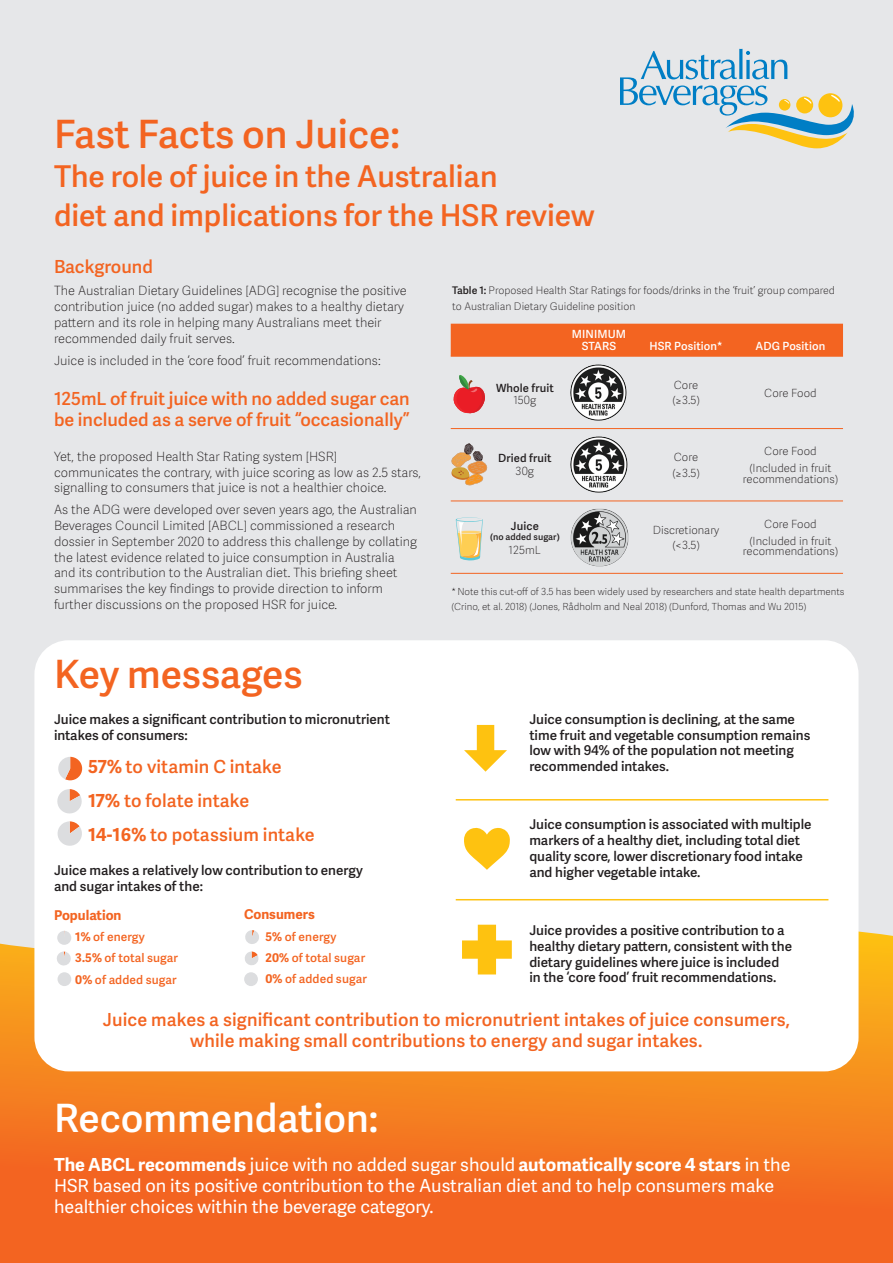
<style>
.page{position:relative;width:893px;height:1263px;background:#e6e7e9}
.page>*{position:absolute;margin:0;border:0;box-sizing:border-box;transform-origin:0 0}
.t1{font:600 39px "Adelle Sans";letter-spacing:-.005em;color:#f36421}
.t2{font:600 39px "Adelle Sans";color:#fff}
.t3{font:600 30px/39px "Adelle Sans";color:#f36421}
.t4{font:600 18px/21px "Adelle Sans";letter-spacing:.005em;color:#f36421}
.t5{font:18px/21px "Adelle Sans";color:#fff}
.t6{font:600 13.5px/15.8px "Adelle Sans";color:#231f20}
.t7{font:700 13.5px "Adelle Sans";color:#f36421}
.t8{font:100 12.75px/15.8px "Adelle Sans";color:#231f20}
.t9{font:600 12px "Adelle Sans";letter-spacing:.01em;color:#f36421}
.t10{font:100 11.25px/15.8px "Adelle Sans";color:#231f20;text-align:center}
.t11{font:600 11.25px/12px "Adelle Sans";letter-spacing:.01em;color:#fff;text-align:center}
.t12{font:600 11.25px/12px "Adelle Sans";letter-spacing:.01em;color:#231f20;text-align:center}
.t13{font:100 10.5px/15.8px "Adelle Sans";color:#231f20}
.t14{font:100 9.75px/15.8px "Adelle Sans";color:#231f20}
.t15{font:600 9px "Adelle Sans";letter-spacing:.01em;color:#231f20}
.s1{font-weight:700}
.s2{font-weight:600}
.s3{font-weight:100}
</style>
<div class="page">
<svg style="left:0;top:925px;width:893px;height:338px;background:#f37421"></svg>
<svg style="left:620px;top:49px;width:234px;height:99px"></svg>
<div style="left:34px;top:640px;width:824px;height:431px;background:#fff;border-radius:34px"></div>
<div style="left:451px;top:324px;width:392px;height:32px;background:#f36421"></div>
<hr style="left:451px;top:356px;width:113px;height:1px;background:#f36421">
<hr style="left:564px;top:356px;width:70px;height:1px;background:#f36421">
<hr style="left:634px;top:356px;width:104px;height:1px;background:#f36421">
<hr style="left:738px;top:356px;width:105px;height:1px;background:#f36421">
<hr style="left:451px;top:428px;width:113px;height:1px;background:#f36421">
<hr style="left:564px;top:428px;width:70px;height:1px;background:#f36421">
<hr style="left:634px;top:428px;width:104px;height:1px;background:#f36421">
<hr style="left:738px;top:428px;width:105px;height:1px;background:#f36421">
<hr style="left:451px;top:501px;width:113px;height:1px;background:#f36421">
<hr style="left:564px;top:501px;width:70px;height:1px;background:#f36421">
<hr style="left:634px;top:501px;width:104px;height:1px;background:#f36421">
<hr style="left:738px;top:501px;width:105px;height:1px;background:#f36421">
<hr style="left:451px;top:573px;width:113px;height:1px;background:#f36421">
<hr style="left:564px;top:573px;width:70px;height:1px;background:#f36421">
<hr style="left:634px;top:573px;width:104px;height:1px;background:#f36421">
<hr style="left:738px;top:573px;width:105px;height:1px;background:#f36421">
<img style="left:570px;top:364px;width:57px;height:57px">
<hr style="left:456px;top:799px;width:372px;height:1px;background:#fec210">
<hr style="left:456px;top:899px;width:372px;height:1px;background:#fec210">
<svg style="left:464px;top:827px;width:46px;height:43px"></svg>
<svg style="left:453px;top:375px;width:32px;height:39px"></svg>
<svg style="left:451px;top:443px;width:37px;height:42px"></svg>
<img style="left:570px;top:436px;width:58px;height:57px">
<svg style="left:455px;top:517px;width:28px;height:43px"></svg>
<img style="left:571px;top:509px;width:57px;height:57px">
<svg style="left:464px;top:725px;width:43px;height:47px"></svg>
<svg style="left:245px;top:930px;width:14px;height:14px"></svg>
<svg style="left:245px;top:951px;width:14px;height:14px"></svg>
<div style="left:244px;top:972px;width:14px;height:14px;background:#dcdddf;border-radius:50%"></div>
<div style="left:58px;top:972px;width:13px;height:14px;background:#dcdddf;border-radius:50%"></div>
<div style="left:57px;top:931px;width:15px;height:14px;background:#dcdddf;border-radius:7px"></div>
<svg style="left:57px;top:951px;width:14px;height:15px"></svg>
<svg style="left:58px;top:757px;width:24px;height:23px"></svg>
<svg style="left:57px;top:789px;width:25px;height:25px"></svg>
<svg style="left:57px;top:821px;width:25px;height:25px"></svg>
<svg style="left:462px;top:925px;width:50px;height:49px"></svg>
<p class="t1" style="left:54px;top:106px;width:347px">Fast Facts on Juice:</p>
<p class="t3" style="left:54px;top:155px;width:542px">The role of juice in the Australian<br>diet and implications for the HSR review</p>
<p class="t4" style="left:54px;top:255px;width:100px">Background</p>
<p class="t8" style="left:54px;top:282px;width:354px">The Australian Dietary Guidelines [ADG] recognise the positive contribution juice (no added sugar) makes to a healthy dietary pattern and its role in helping many Australians meet their recommended daily fruit serves.</p>
<p class="t8" style="left:54px;top:352px;width:328px">Juice is included in the ‘core food’ fruit recommendations:</p>
<p class="t4" style="left:54px;top:387px;width:357px">125mL of fruit juice with no added sugar can be included as a serve of fruit “occasionally”</p>
<p class="t8" style="left:54px;top:448px;width:369px">Yet, the proposed Health Star Rating system [HSR] communicates the contrary, with juice scoring as low as 2.5 stars, signalling to consumers that juice is not a healthier choice.</p>
<p class="t8" style="left:54px;top:502px;width:365px">As the ADG were developed over seven years ago, the Australian Beverages Council Limited [ABCL] commissioned a research dossier in September 2020 to address this challenge by collating the latest evidence related to juice consumption in Australia and its contribution to the Australian diet. This briefing sheet summarises the key findings to provide direction to inform further discussions on the proposed HSR for juice.</p>
<p class="t1" style="left:54px;top:646px;width:250px">Key messages</p>
<p class="t6" style="left:54px;top:711px;width:337px">Juice makes a significant contribution to micronutrient intakes of consumers:</p>
<p class="t4" style="left:88px;top:756px;width:195px"><span class="s1">57%</span> to vitamin C intake</p>
<p class="t4" style="left:88px;top:789px;width:163px"><span class="s1">17%</span> to folate intake</p>
<p class="t4" style="left:88px;top:823px;width:228px"><span class="s1">14-16%</span> to potassium intake</p>
<p class="t6" style="left:54px;top:862px;width:310px">Juice makes a relatively low contribution to energy and sugar intakes of the:</p>
<p class="t7" style="left:54px;top:905px;width:69px">Population</p>
<p class="t9" style="left:75px;top:928px;width:71px"><span class="s1">1%</span> of energy</p>
<p class="t9" style="left:75px;top:949px;width:104px"><span class="s1">3.5%</span> of total sugar</p>
<p class="t9" style="left:75px;top:971px;width:103px"><span class="s1">0%</span> of added sugar</p>
<p class="t7" style="left:244px;top:905px;width:72px">Consumers</p>
<p class="t9" style="left:265px;top:928px;width:73px"><span class="s1">5%</span> of energy</p>
<p class="t9" style="left:265px;top:949px;width:101px"><span class="s1">20%</span> of total sugar</p>
<p class="t9" style="left:265px;top:970px;width:103px"><span class="s1">0%</span> of added sugar</p>
<p class="t13" style="left:452px;top:282px;width:384px"><span class="s2">Table 1:</span> Proposed Health Star Ratings for foods/drinks in the ‘fruit’ group compared to Australian Dietary Guideline position</p>
<p class="t12" style="left:496px;top:382px;width:59px">Whole fruit<br><span class="s3">150g</span></p>
<p class="t11" style="left:572px;top:328px;width:56px">MINIMUM<br>STARS</p>
<p class="t11" style="left:649px;top:340px;width:75px">HSR Position*</p>
<p class="t11" style="left:756px;top:340px;width:71px">ADG Position</p>
<p class="t10" style="left:672px;top:376px;width:29px;text-align:left">Core (≥3.5)</p>
<p class="t10" style="left:764px;top:384px;width:54px">Core Food</p>
<p class="t12" style="left:498px;top:450px;width:55px;line-height:13.5px">Dried fruit<br><span class="s3">30g</span></p>
<p class="t12" style="left:511px;top:519px;width:29px">Juice</p>
<p class="t15" style="left:490px;top:530px;width:71px">(no added sugar)</p>
<p class="t10" style="left:509px;top:541px;width:34px">125mL</p>
<p class="t10" style="left:672px;top:449px;width:29px;text-align:left">Core (≥3.5)</p>
<p class="t10" style="left:653px;top:521px;width:68px">Discretionary (&lt;3.5)</p>
<p class="t10" style="left:764px;top:443px;width:54px">Core Food</p>
<p class="t10" style="left:743px;top:463px;width:97px;line-height:10.5px">(Included in fruit recommendations)</p>
<p class="t10" style="left:764px;top:515px;width:54px">Core Food</p>
<p class="t10" style="left:743px;top:535px;width:97px;line-height:10.5px">(Included in fruit recommendations)</p>
<p class="t14" style="left:451px;top:583px;width:395px">*Note this cut-off of 3.5 has been widely used by researchers and state health departments (Crino, et al. 2018) (Jones, Rådholm and Neal 2018) (Dunford, Thomas and Wu 2015)</p>
<p class="t6" style="left:529px;top:711px;width:283px">Juice consumption is declining, at the same time fruit and vegetable consumption remains low with 94% of the population not meeting recommended intakes.</p>
<p class="t6" style="left:529px;top:816px;width:284px">Juice consumption is associated with multiple markers of a healthy diet, including total diet quality score, lower discretionary food intake and higher vegetable intake.</p>
<p class="t6" style="left:529px;top:922px;width:264px">Juice provides a positive contribution to a healthy dietary pattern, consistent with the dietary guidelines where juice is included in the ‘core food’ fruit recommendations.</p>
<p class="t4" style="left:103px;top:1008px;width:689px;text-align:center">Juice makes a significant contribution to micronutrient intakes of juice consumers, while making small contributions to energy and sugar intakes.</p>
<p class="t2" style="left:54px;top:1089px;width:326px">Recommendation:</p>
<p class="t5" style="left:54px;top:1153px;width:738px"><span class="s1">The ABCL recommends</span> juice with no added sugar should <span class="s1">automatically score 4 stars</span> in the<br>HSR based on its positive contribution to the Australian diet and to help consumers make healthier choices within the beverage category.</p>
</div>
